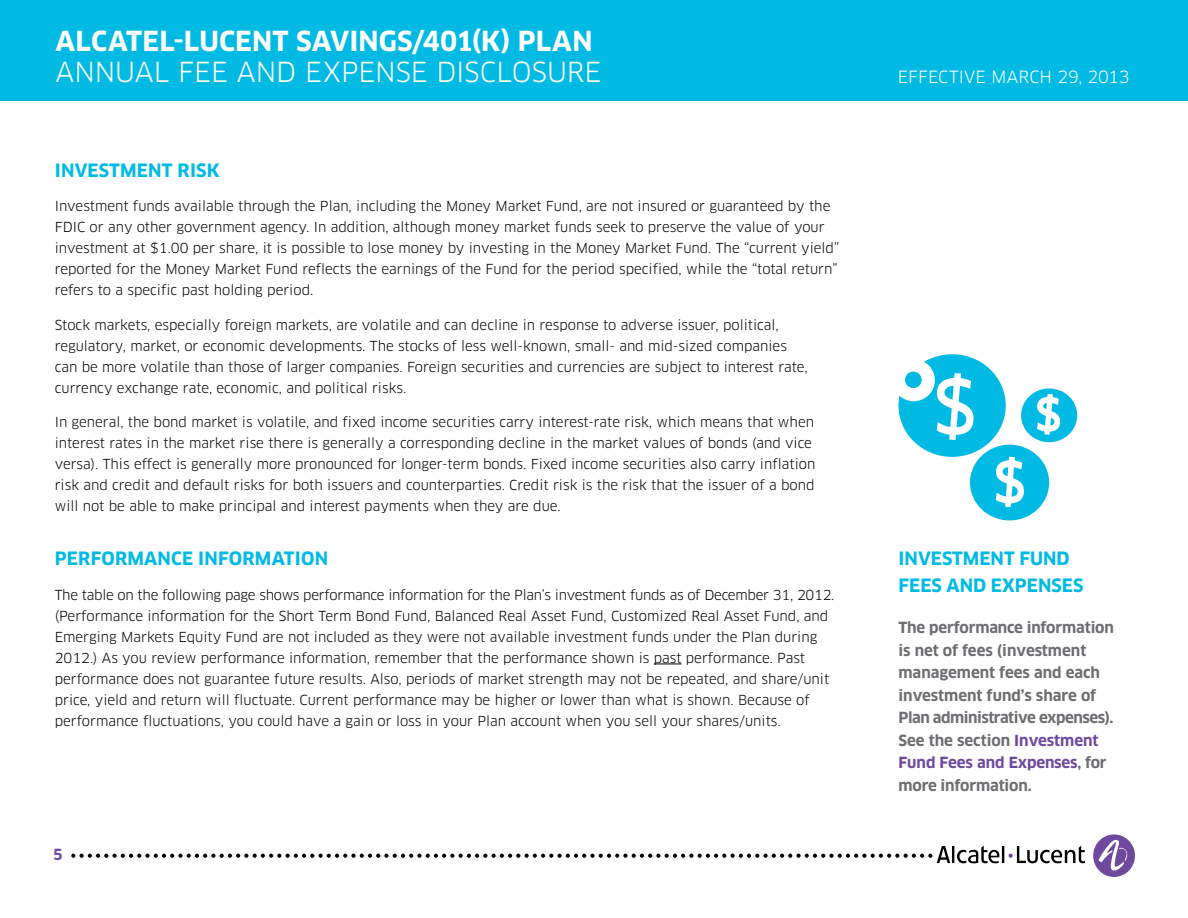
<style>
.page{position:relative;width:1188px;height:918px;background:#fff}
.page>*{position:absolute;margin:0;border:0;box-sizing:border-box;transform-origin:0 0}
.t1{font:69px "Clan OT";color:#fff}
.t2{font:700 27px "Clan OT";letter-spacing:.005em;color:#fff}
.t3{font:27px "Clan OT";letter-spacing:-.005em;color:#fff}
.t4{font:700 18px/27px "Clan OT";letter-spacing:.01em;color:#01bae3}
.t5{font:16.5px "Clan OT";letter-spacing:.01em;color:#fff}
.t6{font:700 15px/22.5px "Clan OT";letter-spacing:-.01em;color:#6d6e71}
.t7{font:700 15px "Clan OT";color:#6e499d}
.t8{font:13.5px/21px "Clan OT";color:#000}
.s1{color:#6e499d}
</style>
<div class="page">
<div style="left:1093px;top:834px;width:42px;height:43px;background:#6e499d;border-radius:50%"></div>
<svg style="left:1099px;top:839px;width:31px;height:32px"></svg>
<svg style="left:71px;top:846px;width:1014px;height:17px"></svg>
<div style="left:0;top:0;width:1188px;height:101px;background:#01bae3"></div>
<svg style="left:654px;top:664px;width:28px;height:1px"></svg>
<svg style="left:899px;top:354px;width:178px;height:166px"></svg>
<h2 class="t2" style="left:55px;top:25px;width:147px">ALCATEL-LUCENT</h2>
<h2 class="t2" style="left:296px;top:25px;width:52px">SAVING</h2>
<h2 class="t2" style="left:397px;top:25px;width:193px">S/401(K) PLAN</h2>
<h2 class="t3" style="left:55px;top:56px;width:139px">annual fee</h2>
<h2 class="t3" style="left:237px;top:56px;width:362px">and expense disclosure</h2>
<p class="t5" style="left:898px;top:67px;width:233px">EFFECTIVE march 29, 2013</p>
<h3 class="t4" style="left:55px;top:157px;width:166px">I nvestment Risk</h3>
<p class="t8" style="left:55px;top:196px;width:786px">Investment funds available through the Plan, including the Money M arket Fund, are not insured or guaranteed by the FD IC or any other government agency. In addition, although money market funds seek to preserve the value of your investment at $1.00 per share, it is possible to lose money by investing in the Money M arket Fund. The “current yield” reported for the Money M arket Fund reflects the earnings of the Fund for the period specified, while the “total return” refers to a specific past holding period.</p>
<p class="t8" style="left:55px;top:314px;width:754px">Stock markets, especially foreign markets, are volatile and can decline in response to adverse issuer, political, regulatory, market, or economic developments. The stocks of less well-known, small- and mid-sized companies can be more volatile than those of larger companies. Foreign securities and currencies are subject to interest rate, currency exchange rate, economic, and political risks.</p>
<p class="t8" style="left:55px;top:412px;width:762px">In general, the bond market is volatile, and fixed income securities carry interest-rate risk, which means that when interest rates in the market rise there is generally a corresponding decline in the market values of bonds (and vice versa). This effect is generally more pronounced for longer-term bonds. Fixed income securities also carry inflation risk and credit and default risks for both issuers and counterparties. Credit risk is the risk that the issuer of a bond will not be able to make principal and interest payments when they are due.</p>
<h3 class="t4" style="left:55px;top:545px;width:275px">Performance I nformation</h3>
<p class="t8" style="left:55px;top:584px;width:781px">The table on the following page shows performance information for the Plan’s investment funds as of December 31, 2012. (Performance information for the Short Term Bond Fund, Balanced Real Asset Fund, Customized Real Asset Fund, and Emerging M arkets Equity Fund are not included as they were not available investment funds under the Plan during 2012.) As you review performance information, remember that the performance shown is past performance. Past performance does not guarantee future results. Also, periods of market strength may not be repeated, and share/unit price, yield and return will fluctuate. Current performance may be higher or lower than what is shown. Because of performance fluctuations, you could have a gain or loss in your Plan account when you sell your shares/units.</p>
<p class="t7" style="left:53px;top:846px;width:11px">5</p>
<h1 class="t1" style="left:933px;top:366px;width:47px">$</h1>
<h3 class="t4" style="left:899px;top:545px;width:185px">I nvestment Fund<br>Fees and Expenses</h3>
<p class="t6" style="left:898px;top:616px;width:217px">The performance information is net of fees (investment management fees and each investment fund’s share of<br>Plan administrative expenses).<br>See the section <span class="s1">Investment<br>Fund Fees and Expenses</span>, for more information.</p>
</div>
